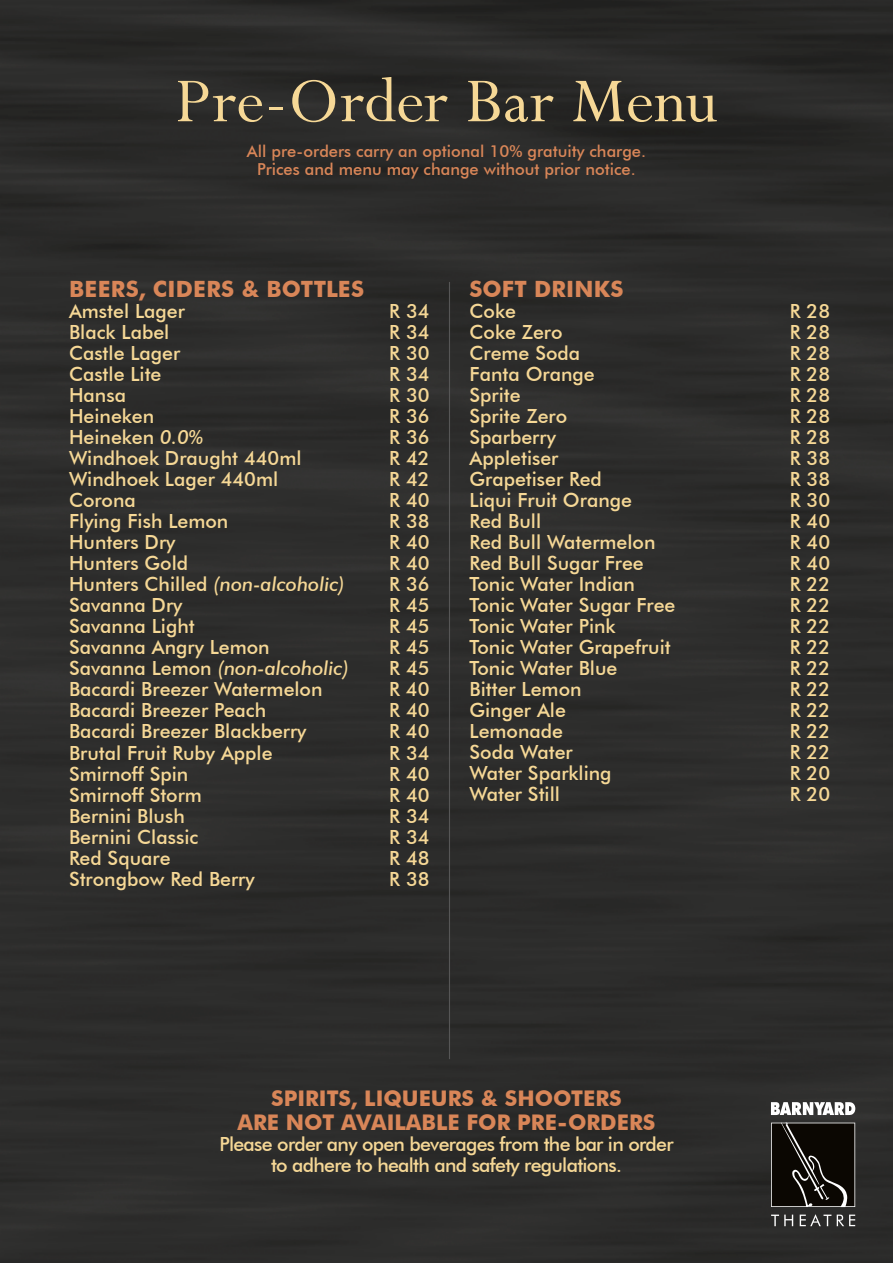
<style>
.page{position:relative;width:893px;height:1263px;background:#2c2c2b}
.page>*{position:absolute;margin:0;border:0;box-sizing:border-box;transform-origin:0 0}
.t1{font:70.35px "Perpetua";letter-spacing:-.005em;color:#f6d896}
.t2{font:700 22.5px "Futura BT";letter-spacing:.015em;color:#d98658}
.t3{font:700 21.6px/24px "Futura BT";color:#d98658;text-align:center}
.t4{font:500 19.5px "Futura BT";color:#f6d896}
.t5{font:500 19.5px/21px "Futura BT";letter-spacing:-.035em;color:#f6d896;text-align:center}
.t6{font:italic 500 19.5px "Futura BT";color:#f6d896}
.t7{font:500 16.5px/18px "Futura BT";color:#d98658;text-align:center}
.s1{font-style:italic}
.s2{font-style:normal}
</style>
<div class="page">
<hr style="left:449px;top:282px;width:1px;height:777px;background:#565656">
<svg style="left:771px;top:1122px;width:84px;height:85px;background:#25221d"></svg>
<svg style="left:771px;top:1102px;width:84px;height:13px"></svg>
<svg style="left:771px;top:1214px;width:22px;height:12px"></svg>
<svg style="left:800px;top:1214px;width:31px;height:12px"></svg>
<svg style="left:837px;top:1214px;width:18px;height:12px"></svg>
<h1 class="t1" style="left:175px;top:57px;width:544px">Pre-Order Bar Menu</h1>
<p class="t7" style="left:247px;top:142px;width:401px">All pre-orders carry an optional 10% gratuity charge.<br>Prices and menu may change without prior notice.</p>
<p class="t2" style="left:69px;top:276px;width:297px">BEERS, CIDERS &amp; BOTTLES</p>
<p class="t4" style="left:69px;top:300px;width:117px">Amstel Lager</p>
<p class="t4" style="left:389px;top:300px;width:42px">R 34</p>
<p class="t4" style="left:69px;top:321px;width:102px">Black Label</p>
<p class="t4" style="left:389px;top:321px;width:42px">R 34</p>
<p class="t4" style="left:69px;top:342px;width:113px">Castle Lager</p>
<p class="t4" style="left:389px;top:342px;width:42px">R 30</p>
<p class="t4" style="left:69px;top:363px;width:94px">Castle Lite</p>
<p class="t4" style="left:389px;top:363px;width:42px">R 34</p>
<p class="t4" style="left:69px;top:384px;width:59px">Hansa</p>
<p class="t4" style="left:389px;top:384px;width:42px">R 30</p>
<p class="t4" style="left:69px;top:405px;width:87px">Heineken</p>
<p class="t4" style="left:389px;top:405px;width:42px">R 36</p>
<p class="t4" style="left:69px;top:426px;width:136px">Heineken <span class="s1">0.0%</span></p>
<p class="t4" style="left:389px;top:426px;width:42px">R 36</p>
<p class="t4" style="left:69px;top:447px;width:234px">Windhoek Draught 440ml</p>
<p class="t4" style="left:389px;top:447px;width:42px">R 42</p>
<p class="t4" style="left:69px;top:468px;width:211px">Windhoek Lager 440ml</p>
<p class="t4" style="left:389px;top:468px;width:42px">R 42</p>
<p class="t4" style="left:69px;top:489px;width:68px">Corona</p>
<p class="t4" style="left:389px;top:489px;width:42px">R 40</p>
<p class="t4" style="left:69px;top:510px;width:161px">Flying Fish Lemon</p>
<p class="t4" style="left:389px;top:510px;width:42px">R 38</p>
<p class="t4" style="left:69px;top:531px;width:108px">Hunters Dry</p>
<p class="t4" style="left:389px;top:531px;width:42px">R 40</p>
<p class="t4" style="left:69px;top:552px;width:121px">Hunters Gold</p>
<p class="t4" style="left:389px;top:552px;width:42px">R 40</p>
<p class="t6" style="left:69px;top:573px;width:277px"><span class="s2">Hunters Chilled</span> (non-alcoholic)</p>
<p class="t4" style="left:389px;top:573px;width:42px">R 36</p>
<p class="t4" style="left:69px;top:594px;width:115px">Savanna Dry</p>
<p class="t4" style="left:389px;top:594px;width:42px">R 45</p>
<p class="t4" style="left:69px;top:615px;width:127px">Savanna Light</p>
<p class="t4" style="left:389px;top:615px;width:42px">R 45</p>
<p class="t4" style="left:69px;top:636px;width:202px">Savanna Angry Lemon</p>
<p class="t4" style="left:389px;top:636px;width:42px">R 45</p>
<p class="t6" style="left:69px;top:657px;width:282px"><span class="s2">Savanna Lemon</span> (non-alcoholic)</p>
<p class="t4" style="left:389px;top:657px;width:42px">R 45</p>
<p class="t4" style="left:69px;top:678px;width:255px">Bacardi Breezer Watermelon</p>
<p class="t4" style="left:389px;top:678px;width:42px">R 40</p>
<p class="t4" style="left:69px;top:699px;width:199px">Bacardi Breezer Peach</p>
<p class="t4" style="left:389px;top:699px;width:42px">R 40</p>
<p class="t4" style="left:69px;top:720px;width:239px">Bacardi Breezer Blackberry</p>
<p class="t4" style="left:389px;top:720px;width:42px">R 40</p>
<p class="t4" style="left:69px;top:741px;width:205px">Brutal Fruit Ruby Apple</p>
<p class="t4" style="left:389px;top:741px;width:42px">R 34</p>
<p class="t4" style="left:69px;top:762px;width:121px">Smirnoff Spin</p>
<p class="t4" style="left:389px;top:762px;width:42px">R 40</p>
<p class="t4" style="left:69px;top:783px;width:134px">Smirnoff Storm</p>
<p class="t4" style="left:389px;top:783px;width:42px">R 40</p>
<p class="t4" style="left:69px;top:804px;width:117px">Bernini Blush</p>
<p class="t4" style="left:389px;top:804px;width:42px">R 34</p>
<p class="t4" style="left:69px;top:825px;width:131px">Bernini Classic</p>
<p class="t4" style="left:389px;top:825px;width:42px">R 34</p>
<p class="t4" style="left:69px;top:846px;width:103px">Red Square</p>
<p class="t4" style="left:389px;top:846px;width:42px">R 48</p>
<p class="t4" style="left:69px;top:867px;width:187px">Strongbow Red Berry</p>
<p class="t4" style="left:389px;top:867px;width:42px">R 38</p>
<p class="t2" style="left:470px;top:276px;width:156px">SOFT DRINKS</p>
<p class="t4" style="left:470px;top:300px;width:48px">Coke</p>
<p class="t4" style="left:790px;top:300px;width:42px">R 28</p>
<p class="t4" style="left:470px;top:321px;width:94px">Coke Zero</p>
<p class="t4" style="left:790px;top:321px;width:42px">R 28</p>
<p class="t4" style="left:470px;top:342px;width:112px">Creme Soda</p>
<p class="t4" style="left:790px;top:342px;width:42px">R 28</p>
<p class="t4" style="left:470px;top:363px;width:127px">Fanta Orange</p>
<p class="t4" style="left:790px;top:363px;width:42px">R 28</p>
<p class="t4" style="left:470px;top:384px;width:53px">Sprite</p>
<p class="t4" style="left:790px;top:384px;width:42px">R 28</p>
<p class="t4" style="left:470px;top:405px;width:99px">Sprite Zero</p>
<p class="t4" style="left:790px;top:405px;width:42px">R 28</p>
<p class="t4" style="left:470px;top:426px;width:88px">Sparberry</p>
<p class="t4" style="left:790px;top:426px;width:42px">R 28</p>
<p class="t4" style="left:470px;top:447px;width:90px">Appletiser</p>
<p class="t4" style="left:790px;top:447px;width:42px">R 38</p>
<p class="t4" style="left:470px;top:468px;width:134px">Grapetiser Red</p>
<p class="t4" style="left:790px;top:468px;width:42px">R 38</p>
<p class="t4" style="left:470px;top:489px;width:164px">Liqui Fruit Orange</p>
<p class="t4" style="left:790px;top:489px;width:42px">R 30</p>
<p class="t4" style="left:470px;top:510px;width:73px">Red Bull</p>
<p class="t4" style="left:790px;top:510px;width:42px">R 40</p>
<p class="t4" style="left:470px;top:531px;width:187px">Red Bull Watermelon</p>
<p class="t4" style="left:790px;top:531px;width:42px">R 40</p>
<p class="t4" style="left:470px;top:552px;width:176px">Red Bull Sugar Free</p>
<p class="t4" style="left:790px;top:552px;width:42px">R 40</p>
<p class="t4" style="left:470px;top:573px;width:167px">Tonic Water Indian</p>
<p class="t4" style="left:790px;top:573px;width:42px">R 22</p>
<p class="t4" style="left:470px;top:594px;width:207px">Tonic Water Sugar Free</p>
<p class="t4" style="left:790px;top:594px;width:42px">R 22</p>
<p class="t4" style="left:470px;top:615px;width:148px">Tonic Water Pink</p>
<p class="t4" style="left:790px;top:615px;width:42px">R 22</p>
<p class="t4" style="left:470px;top:636px;width:203px">Tonic Water Grapefruit</p>
<p class="t4" style="left:790px;top:636px;width:42px">R 22</p>
<p class="t4" style="left:470px;top:657px;width:149px">Tonic Water Blue</p>
<p class="t4" style="left:790px;top:657px;width:42px">R 22</p>
<p class="t4" style="left:470px;top:678px;width:114px">Bitter Lemon</p>
<p class="t4" style="left:790px;top:678px;width:42px">R 22</p>
<p class="t4" style="left:470px;top:699px;width:98px">Ginger Ale</p>
<p class="t4" style="left:790px;top:699px;width:42px">R 22</p>
<p class="t4" style="left:470px;top:720px;width:95px">Lemonade</p>
<p class="t4" style="left:790px;top:720px;width:42px">R 22</p>
<p class="t4" style="left:470px;top:741px;width:105px">Soda Water</p>
<p class="t4" style="left:790px;top:741px;width:42px">R 22</p>
<p class="t4" style="left:470px;top:762px;width:144px">Water Sparkling</p>
<p class="t4" style="left:790px;top:762px;width:42px">R 20</p>
<p class="t4" style="left:470px;top:783px;width:92px">Water Still</p>
<p class="t4" style="left:790px;top:783px;width:42px">R 20</p>
<p class="t3" style="left:238px;top:1086px;width:419px">SPIRITS, LIQUEURS &amp; SHOOTERS<br>ARE NOT AVAILABLE FOR PRE-ORDERS</p>
<p class="t5" style="left:219px;top:1133px;width:456px">Please order any open beverages from the bar in order to adhere to health and safety regulations.</p>
</div>
